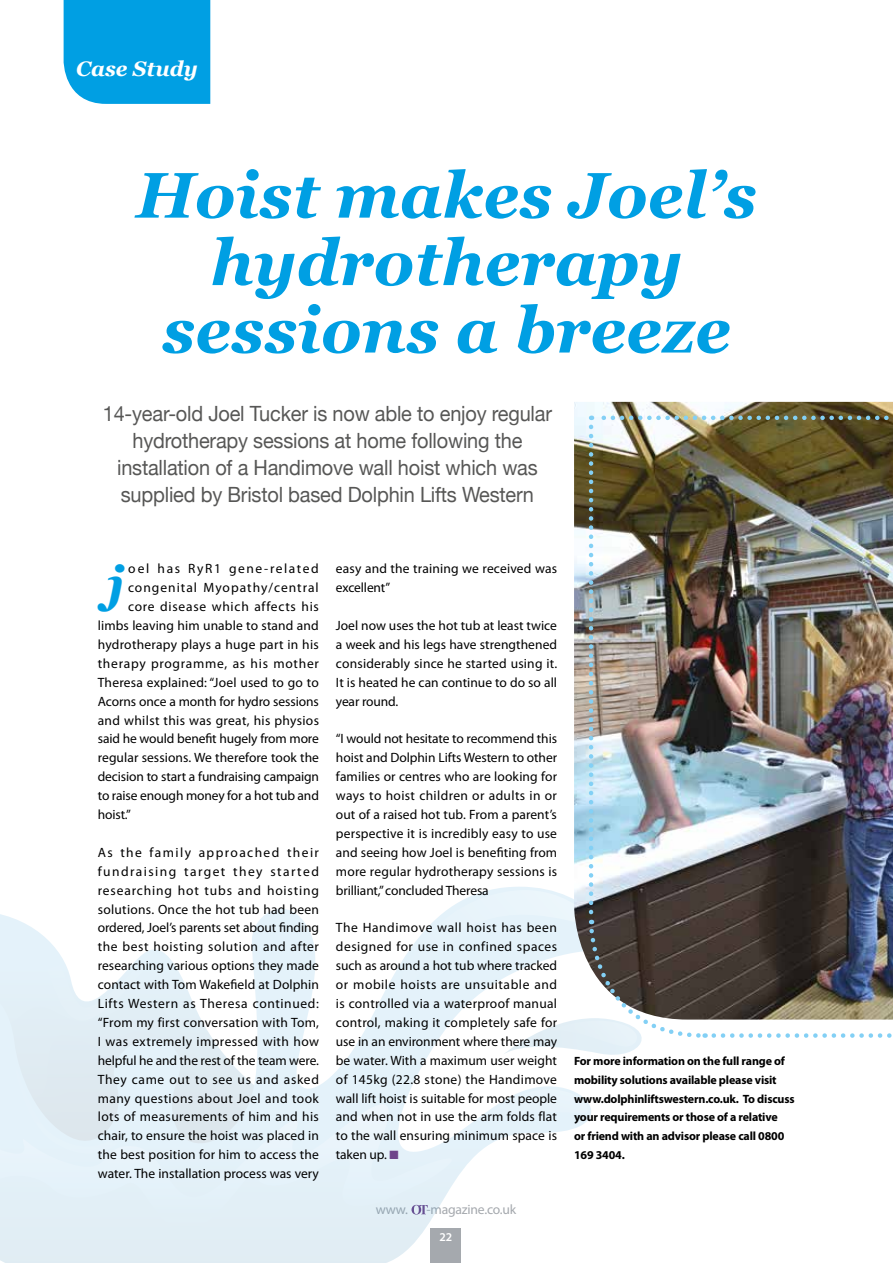
<style>
.page{position:relative;width:893px;height:1263px;background:#fff}
.page>*{position:absolute;margin:0;border:0;box-sizing:border-box;transform-origin:0 0}
.t1{font:italic 700 64.2px/67.5px "Georgia";color:#009fe3;text-align:center}
.t2{font:italic 700 49.2px "Georgia";color:#009fe3}
.t3{font:21px/27px "Helvetica Neue";letter-spacing:-.01em;color:#575756;text-align:center;scale:.95 1}
.t4{font:italic 700 21px "Georgia";color:#fff}
.t5{font:13.65px "Myriad Pro";letter-spacing:-.015em;color:#a5a9ae}
.t6{font:13.5px/18.9px "Myriad Pro";letter-spacing:.005em;color:#000;text-align:justify}
.t7{font:13.5px "Myriad Pro";letter-spacing:.055em;color:#000}
.t8{font:13.5px "Myriad Pro";letter-spacing:.025em;color:#000}
.t9{font:13.5px "Myriad Pro";letter-spacing:.075em;color:#000}
.t10{font:13.5px "Myriad Pro";letter-spacing:.115em;color:#000}
.t11{font:700 12px/18.9px "Myriad Pro";letter-spacing:-.015em;color:#000}
.t12{font:600 12px "Myriad Pro";color:#fff}
.s1{color:#6f458b}
</style>
<div class="page">
<svg style="left:0;top:909px;width:584px;height:354px"></svg>
<svg style="left:0;top:915px;width:272px;height:189px"></svg>
<svg style="left:477px;top:1089px;width:114px;height:34px"></svg>
<svg style="left:0;top:1104px;width:464px;height:132px"></svg>
<div style="left:64px;top:0;width:146px;height:104px;background:#009fe3"></div>
<img style="left:574px;top:402px;width:319px;height:617px">
<img style="left:397px;top:427px;width:309px;height:635px">
<svg style="left:714px;top:1033px;width:178px;height:5px"></svg>
<svg style="left:591px;top:416px;width:302px;height:4px"></svg>
<h3 class="t4" style="left:76px;top:53px;width:123px">Case Study</h3>
<h1 class="t1" style="left:136px;top:159px;width:622px">Hoist makes Joel’s hydrotherapy sessions a breeze</h1>
<h3 class="t3" style="left:103px;top:400px;width:474px">14-year-old Joel Tucker is now able to enjoy regular hydrotherapy sessions at home following the installation of a Handimove wall hoist which was supplied by Bristol based Dolphin Lifts Western</h3>
<h2 class="t2" style="left:107px;top:547px;width:19px">j</h2>
<p class="t10" style="left:128px;top:560px;width:192px">oel has RyR1 gene-related</p>
<p class="t9" style="left:128px;top:579px;width:192px">congenital Myopathy/central</p>
<p class="t7" style="left:128px;top:598px;width:192px">core disease which affects his</p>
<p class="t6" style="left:98px;top:616px;width:222px">limbs leaving him unable to stand and</p>
<p class="t6" style="left:98px;top:635px;width:223px">hydrotherapy plays a huge part in his</p>
<p class="t7" style="left:98px;top:655px;width:223px">therapy programme, as his mother</p>
<p class="t6" style="left:98px;top:672px;width:223px">Theresa explained: “Joel used to go to</p>
<p class="t6" style="left:98px;top:691px;width:223px">Acorns once a month for hydro sessions</p>
<p class="t8" style="left:98px;top:712px;width:223px">and whilst this was great, his physios</p>
<p class="t6" style="left:98px;top:729px;width:223px">said he would benefit hugely from more</p>
<p class="t6" style="left:98px;top:748px;width:223px">regular sessions. We therefore took the</p>
<p class="t6" style="left:98px;top:767px;width:223px">decision to start a fundraising campaign</p>
<p class="t6" style="left:98px;top:786px;width:223px">to raise enough money for a hot tub and</p>
<p class="t6" style="left:98px;top:805px;width:35px">hoist.”</p>
<p class="t6" style="left:98px;top:843px;width:223px">As the family approached their fundraising target they started researching hot tubs and hoisting solutions. Once the hot tub had been ordered, Joel’s parents set about finding the best hoisting solution and after researching various options they made contact with Tom Wakefield at Dolphin Lifts Western as Theresa continued: “From my first conversation with Tom, I was extremely impressed with how helpful he and the rest of the team were.<br>They came out to see us and asked many questions about Joel and took lots of measurements of him and his chair, to ensure the hoist was placed in the best position for him to access the water. The installation process was very</p>
<p class="t6" style="left:336px;top:559px;width:223px">easy and the training we received was excellent”</p>
<p class="t6" style="left:336px;top:616px;width:223px">Joel now uses the hot tub at least twice a week and his legs have strengthened considerably since he started using it.<br>It is heated he can continue to do so all year round.</p>
<p class="t6" style="left:336px;top:729px;width:223px">“I would not hesitate to recommend this hoist and Dolphin Lifts Western to other families or centres who are looking for ways to hoist children or adults in or out of a raised hot tub. From a parent’s perspective it is incredibly easy to use and seeing how Joel is benefiting from more regular hydrotherapy sessions is brilliant,” concluded Theresa</p>
<p class="t6" style="left:336px;top:918px;width:223px">The Handimove wall hoist has been designed for use in confined spaces such as around a hot tub where tracked or mobile hoists are unsuitable and is controlled via a waterproof manual control, making it completely safe for use in an environment where there may be water. With a maximum user weight of 145kg (22.8 stone) the Handimove wall lift hoist is suitable for most people and when not in use the arm folds flat to the wall ensuring minimum space is taken up. <span class="s1">■</span></p>
<p class="t5" style="left:376px;top:1201px;width:34px">www.</p>
<p class="t5" style="left:427px;top:1201px;width:91px">-magazine.co.uk</p>
<p class="t12" style="left:440px;top:1229px;width:14px">22</p>
<p class="t11" style="left:574px;top:1051px;width:222px">For more information on the full range of mobility solutions available please visit www.dolphinliftswestern.co.uk. To discuss your requirements or those of a relative<br>or friend with an advisor please call 0800<br>169 3404.</p>
</div>
